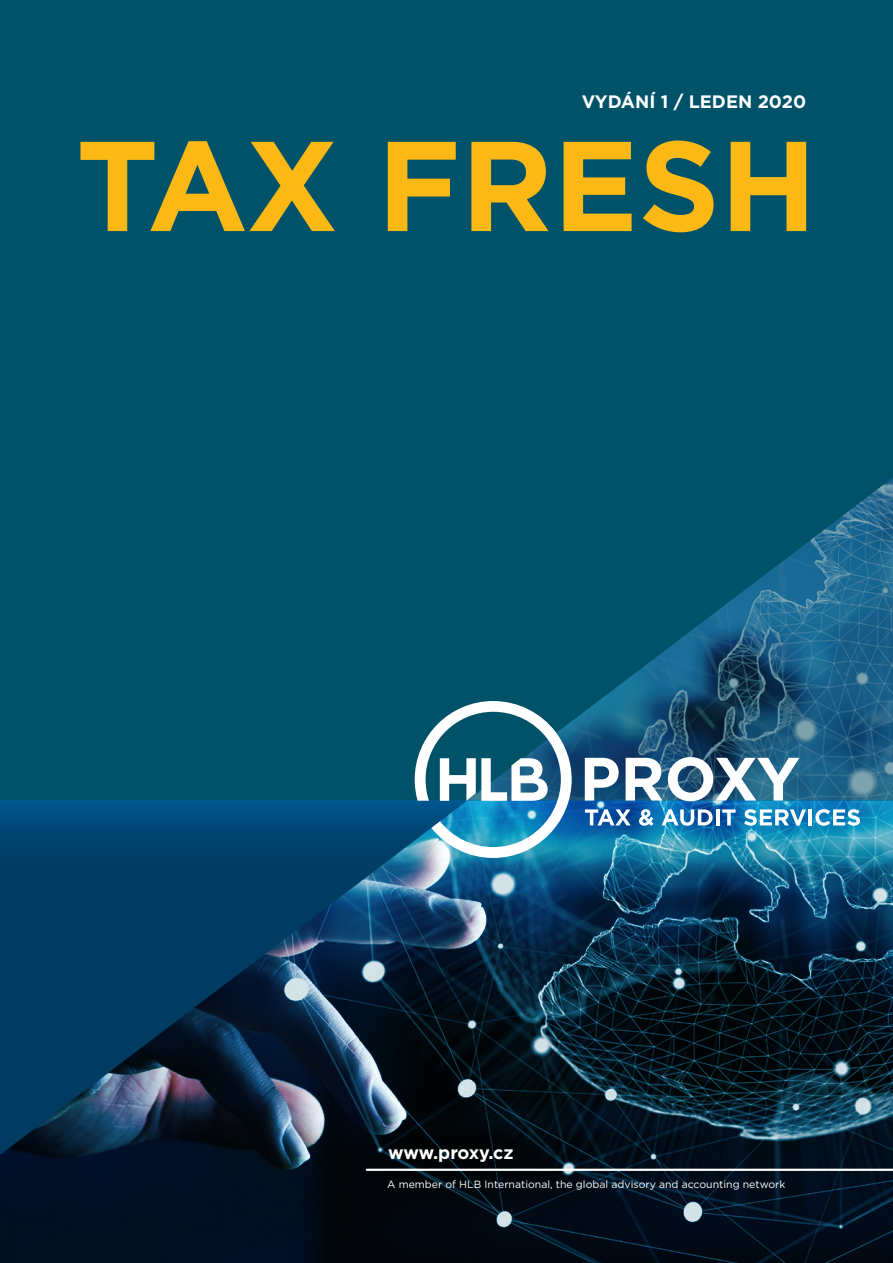
<style>
.page{position:relative;width:893px;height:1263px;background:#005269}
.page>*{position:absolute;margin:0;border:0;box-sizing:border-box;transform-origin:0 0}
.t1{font:700 127.5px "Gotham";color:#fcb814}
.t2{font:700 18px "Gotham";color:#fff}
.t3{font:10.5px "Gotham";color:#fff}
</style>
<div class="page">
<svg style="left:0;top:801px;width:893px;height:462px"></svg>
<svg style="left:572px;top:478px;width:321px;height:323px"></svg>
<svg style="left:415px;top:701px;width:157px;height:157px"></svg>
<svg style="left:585px;top:758px;width:34px;height:42px"></svg>
<svg style="left:626px;top:757px;width:173px;height:44px"></svg>
<svg style="left:585px;top:809px;width:46px;height:16px"></svg>
<svg style="left:639px;top:809px;width:14px;height:17px"></svg>
<svg style="left:662px;top:809px;width:51px;height:17px"></svg>
<hr style="left:716px;top:809px;width:3px;height:16px;background:#fff">
<svg style="left:722px;top:809px;width:14px;height:16px"></svg>
<svg style="left:744px;top:809px;width:62px;height:17px"></svg>
<hr style="left:809px;top:809px;width:3px;height:16px;background:#fff">
<svg style="left:815px;top:809px;width:45px;height:17px"></svg>
<hr style="left:367px;top:1169px;width:526px;height:2px;background:#fff">
<h2 class="t2" style="left:582px;top:90px;width:226px">VYDÁNÍ 1 / LEDEN 2020</h2>
<h1 class="t1" style="left:76px;top:101px;width:742px">TAX FRESH</h1>
<h2 class="t2" style="left:388px;top:1141px;width:127px">www.proxy.cz</h2>
<p class="t3" style="left:387px;top:1177px;width:400px">A member of HLB International, the global advisory and accounting network</p>
</div>
